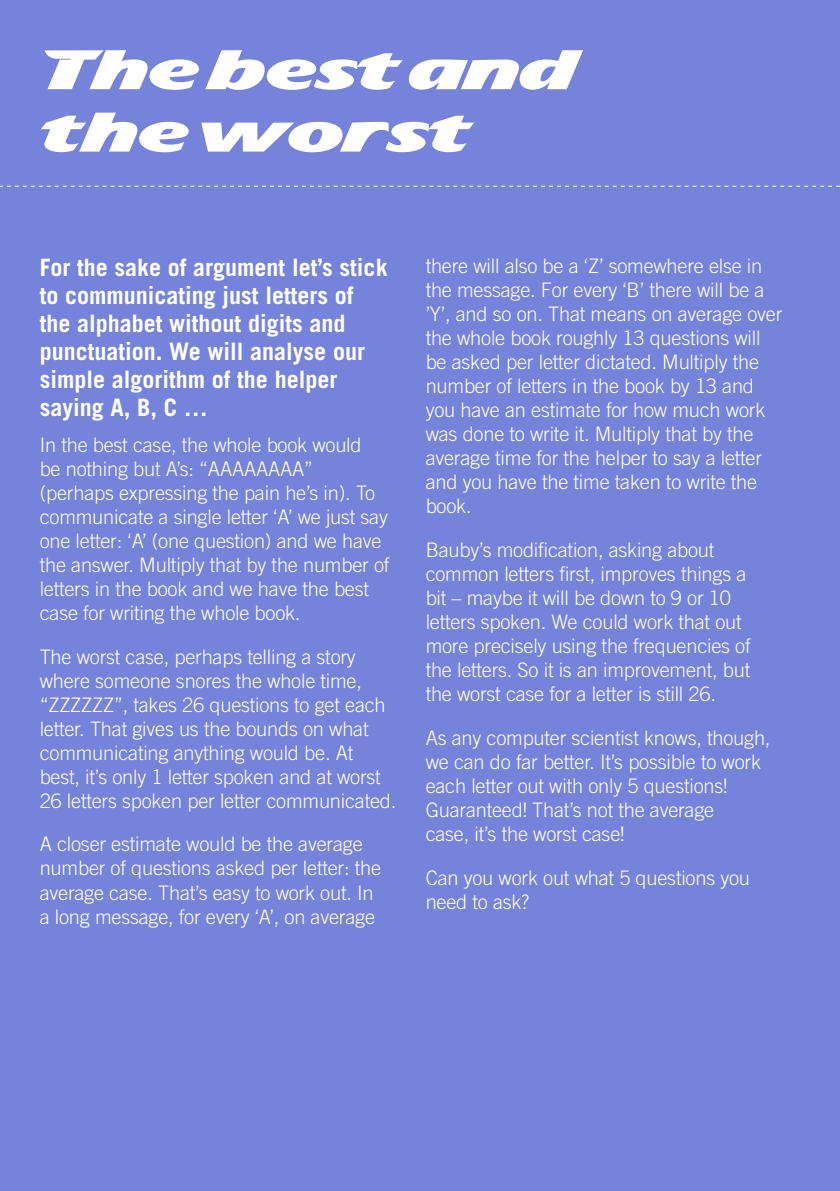
<style>
.page{position:relative;width:840px;height:1191px;background:#fff}
.page>*{position:absolute;margin:0;border:0;box-sizing:border-box;transform-origin:0 0}
.t1{font:52px/62.4px "TF Avian";letter-spacing:-.02em;color:#fff}
.t2{font:700 24px/28px "Trade Gothic LT Std";color:#fff}
.t3{font:300 20px/24px "Trade Gothic LT Std";letter-spacing:-.01em;color:#fff}
</style>
<div class="page">
<div style="left:0;top:0;width:839px;height:1191px;background:#7583da"></div>
<svg style="left:0;top:186px;width:839px;height:1px"></svg>
<h1 class="t1" style="left:40px;top:38px;width:537px">The best and the worst</h1>
<p class="t2" style="left:40px;top:253px;width:349px">For the sake of argument let’s stick to communicating just letters of the alphabet without digits and punctuation. We will analyse our simple algorithm of the helper saying A, B, C …</p>
<p class="t3" style="left:40px;top:432px;width:351px">In the best case, the whole book would<br>be nothing but A’s: “AAAAAAAA” (perhaps expressing the pain he’s in). To communicate a single letter ‘A’ we just say one letter: ‘A’ (one question) and we have the answer. Multiply that by the number of letters in the book and we have the best case for writing the whole book.</p>
<p class="t3" style="left:40px;top:644px;width:358px">The worst case, perhaps telling a story where someone snores the whole time, “ZZZZZZ”, takes 26 questions to get each letter. That gives us the bounds on what communicating anything would be. At best, it’s only 1 letter spoken and at worst 26 letters spoken per letter communicated.</p>
<p class="t3" style="left:40px;top:832px;width:342px">A closer estimate would be the average number of questions asked per letter: the average case. That’s easy to work out. In a long message, for every ‘A’, on average</p>
<p class="t3" style="left:425px;top:254px;width:358px">there will also be a ‘Z’ somewhere else in the message. For every ‘B’ there will be a ’Y’, and so on. That means on average over the whole book roughly 13 questions will be asked per letter dictated. Multiply the number of letters in the book by 13 and you have an estimate for how much work was done to write it. Multiply that by the average time for the helper to say a letter and you have the time taken to write the book.</p>
<p class="t3" style="left:425px;top:538px;width:326px">Bauby’s modification, asking about common letters first, improves things a bit – maybe it will be down to 9 or 10 letters spoken. We could work that out more precisely using the frequencies of the letters. So it is an improvement, but the worst case for a letter is still 26.</p>
<p class="t3" style="left:425px;top:726px;width:346px">As any computer scientist knows, though, we can do far better. It’s possible to work each letter out with only 5 questions!<br>Guaranteed! That’s not the average<br>case, it’s the worst case!</p>
<p class="t3" style="left:425px;top:865px;width:325px">Can you work out what 5 questions you need to ask?</p>
</div>
